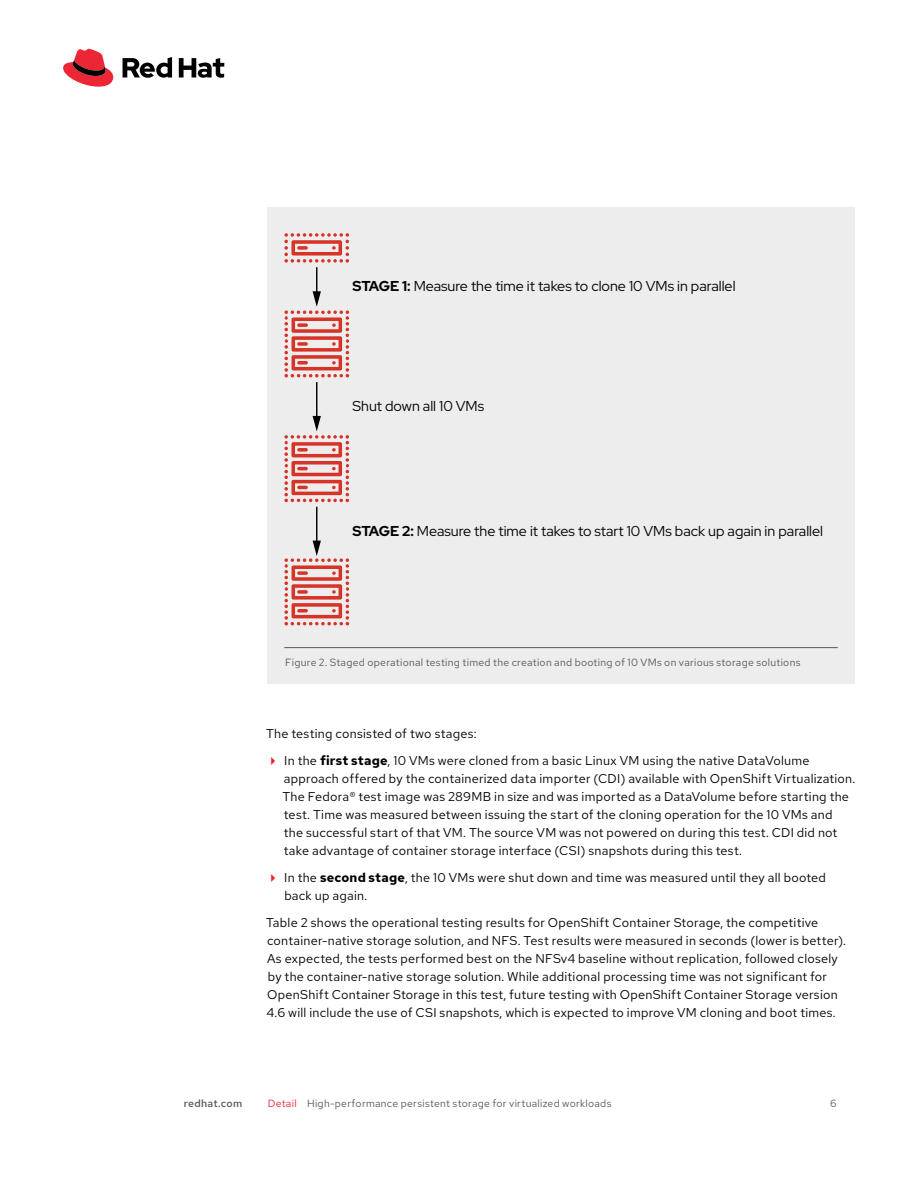
<style>
.page{position:relative;width:918px;height:1188px;background:#fff}
.page>*{position:absolute;margin:0;border:0;box-sizing:border-box;transform-origin:0 0}
.t1{font:14.4px "Red Hat Display";color:#000}
.t2{font:12.75px/18px "Red Hat Text";letter-spacing:.02em;color:#000}
.t3{font:10.5px "Red Hat Text";letter-spacing:.025em;color:#58595b}
.t4{font:500 10.5px "Red Hat Text";letter-spacing:.025em;color:#58595b}
.s1{font-weight:700}
.s2{color:#ee2435}
</style>
<div class="page">
<div style="left:267px;top:207px;width:588px;height:477px;background:#ededee"></div>
<svg style="left:284px;top:233px;width:65px;height:145px"></svg>
<hr style="left:316px;top:382px;width:1px;height:37px;background:#000">
<svg style="left:284px;top:416px;width:65px;height:86px"></svg>
<hr style="left:316px;top:507px;width:1px;height:36px;background:#000">
<svg style="left:284px;top:541px;width:65px;height:85px"></svg>
<hr style="left:284px;top:647px;width:554px;height:1px;background:#58595b">
<svg style="left:63px;top:49px;width:50px;height:38px"></svg>
<svg style="left:123px;top:57px;width:101px;height:21px"></svg>
<p class="t1" style="left:353px;top:277px;width:384px"><span class="s1">STAGE 1:</span> Measure the time it takes to clone 10 VMs in parallel</p>
<p class="t1" style="left:353px;top:397px;width:133px">Shut down all 10 VMs</p>
<p class="t1" style="left:353px;top:521px;width:472px"><span class="s1">STAGE 2:</span> Measure the time it takes to start 10 VMs back up again in parallel</p>
<p class="t3" style="left:285px;top:655px;width:517px">Figure 2. Staged operational testing timed the creation and booting of 10 VMs on various storage solutions</p>
<p class="t2" style="left:284px;top:720px;width:527px;line-height:27px;text-indent:-18px">The testing consisted of two stages:<br>In the <span class="s1">first stage</span>, 10 VMs were cloned from a basic Linux VM using the native DataVolume</p>
<p class="t2" style="left:283px;top:769px;width:574px">approach offered by the containerized data importer (CDI) available with OpenShift Virtualization.<br>The Fedora® test image was 289MB in size and was imported as a DataVolume before starting the test. Time was measured between issuing the start of the cloning operation for the 10 VMs and<br>the successful start of that VM. The source VM was not powered on during this test. CDI did not take advantage of container storage interface (CSI) snapshots during this test.</p>
<p class="t2" style="left:284px;top:868px;width:543px">In the <span class="s1">second stage</span>, the 10 VMs were shut down and time was measured until they all booted back up again.</p>
<p class="t2" style="left:266px;top:913px;width:581px">Table 2 shows the operational testing results for OpenShift Container Storage, the competitive container-native storage solution, and NFS. Test results were measured in seconds (lower is better).<br>As expected, the tests performed best on the NFSv4 baseline without replication, followed closely by the container-native storage solution. While additional processing time was not significant for OpenShift Container Storage in this test, future testing with OpenShift Container Storage version 4.6 will include the use of CSI snapshots, which is expected to improve VM cloning and boot times.</p>
<p class="t4" style="left:184px;top:1096px;width:60px">redhat.com</p>
<p class="t3" style="left:268px;top:1096px;width:345px"><span class="s2">Detail</span> High-performance persistent storage for virtualized workloads</p>
<p class="t3" style="left:830px;top:1096px;width:8px">6</p>
</div>
